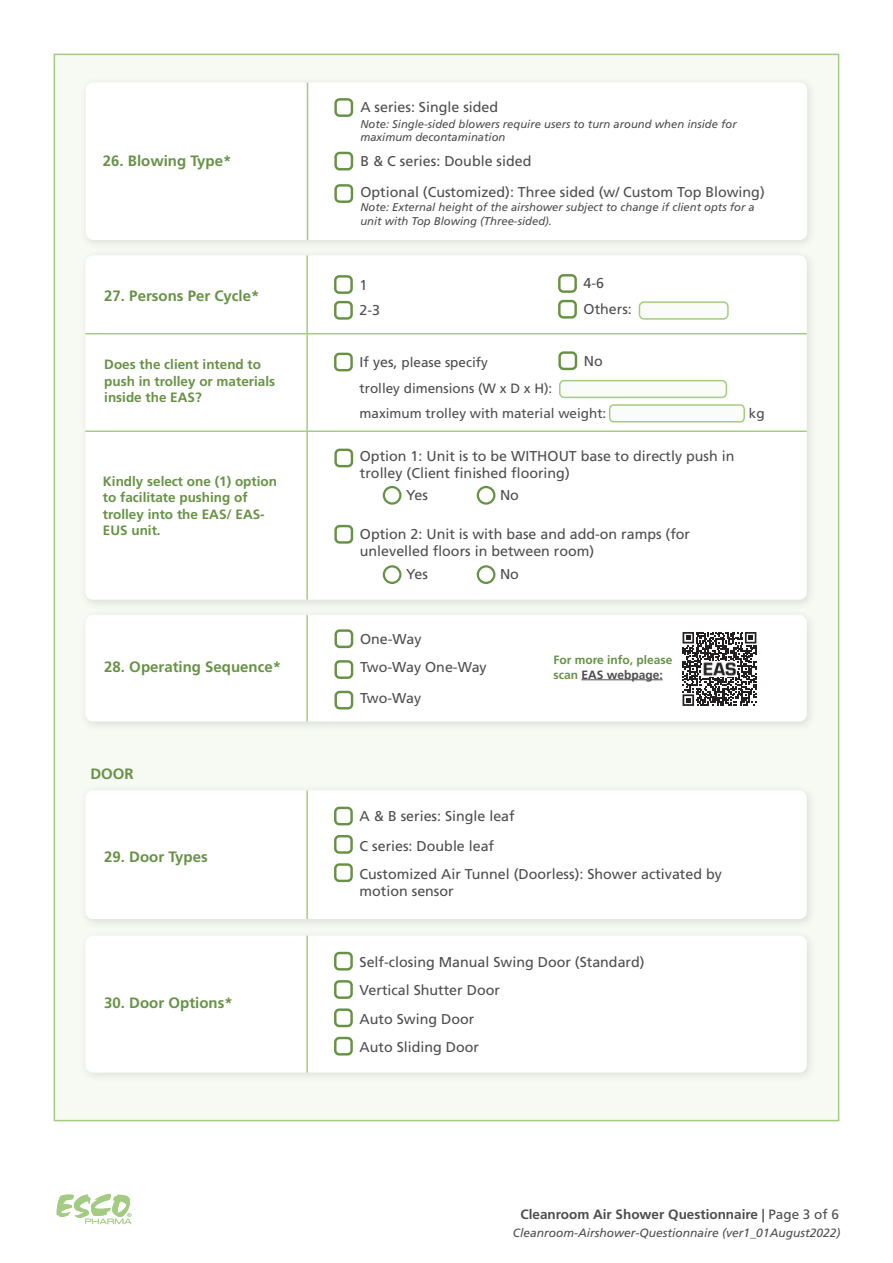
<style>
.page{position:relative;width:893px;height:1263px;background:#fff}
.page>*{position:absolute;margin:0;border:0;box-sizing:border-box;transform-origin:0 0}
.t1{font:700 15px "Frutiger LT Std";color:#679246}
.t2{font:14.25px/17.1px "Frutiger LT Std";color:#4d4d4f}
.t3{font:700 13.5px/16.2px "Frutiger LT Std";color:#679246}
.t4{font:13.5px "Frutiger LT Std";color:#4d4d4f}
.t5{font:700 13.5px "Frutiger LT Std";color:#4d4c4f}
.t6{font:italic 12px "Frutiger LT Std";color:#4d4c4f}
.t7{font:700 12px/14.4px "Frutiger LT Std";color:#679246}
.Small_Asterisk{font:italic 11.25px/13.5px "Frutiger LT Std";color:#4d4d4f}
.s1{font-size:14.25px}
.s2{color:#4d4d4f}
.s3{font-weight:400}
</style>
<div class="page">
<svg style="left:57px;top:1194px;width:74px;height:30px"></svg>
<div style="left:54px;top:54px;width:785px;height:1067px;background:#f6faf3;border:2px solid #a3cc81"></div>
<div style="left:79px;top:785px;width:738px;height:145px;background:#f1f5ee"></div>
<div style="left:85px;top:790px;width:722px;height:129px;background:#fff;border-radius:8px"></div>
<hr style="left:306px;top:790px;width:2px;height:129px;background:#a3cc81">
<div style="left:334px;top:835px;width:19px;height:19px;border:2px solid #679246;border-radius:4px"></div>
<div style="left:334px;top:863px;width:19px;height:19px;border:2px solid #679246;border-radius:4px"></div>
<div style="left:334px;top:807px;width:19px;height:18px;border:2px solid #679246;border-radius:4px"></div>
<div style="left:79px;top:930px;width:738px;height:153px;background:#4d4d4f;opacity:.15"></div>
<div style="left:85px;top:935px;width:722px;height:137px;background:#fff;border-radius:8px"></div>
<hr style="left:306px;top:935px;width:2px;height:137px;background:#a3cc81">
<div style="left:334px;top:980px;width:19px;height:19px;border:2px solid #679246;border-radius:4px"></div>
<div style="left:334px;top:1008px;width:19px;height:19px;border:2px solid #679246;border-radius:4px"></div>
<div style="left:334px;top:1037px;width:19px;height:18px;border:2px solid #679246;border-radius:4px"></div>
<div style="left:334px;top:952px;width:19px;height:18px;border:2px solid #679246;border-radius:4px"></div>
<div style="left:79px;top:77px;width:738px;height:174px;background:#f2f5ef"></div>
<div style="left:86px;top:83px;width:721px;height:157px;background:#fff;border-radius:8px"></div>
<hr style="left:307px;top:83px;width:1px;height:157px;background:#a3cc81">
<div style="left:334px;top:98px;width:19px;height:19px;border:2px solid #679246;border-radius:4px"></div>
<div style="left:334px;top:152px;width:19px;height:18px;border:2px solid #679246;border-radius:4px"></div>
<div style="left:334px;top:184px;width:19px;height:19px;border:2px solid #679246;border-radius:4px"></div>
<div style="left:79px;top:250px;width:738px;height:360px;background:#f1f5ee"></div>
<div style="left:85px;top:255px;width:722px;height:345px;background:#fff;border-radius:8px"></div>
<hr style="left:306px;top:255px;width:2px;height:345px;background:#a3cc81">
<div style="left:334px;top:301px;width:19px;height:19px;border:2px solid #679246;border-radius:4px"></div>
<div style="left:334px;top:525px;width:19px;height:19px;border:2px solid #679246;border-radius:4px"></div>
<div style="left:558px;top:274px;width:19px;height:19px;border:2px solid #679246;border-radius:4px"></div>
<div style="left:558px;top:300px;width:19px;height:19px;border:2px solid #679246;border-radius:4px"></div>
<div style="left:334px;top:275px;width:19px;height:19px;border:2px solid #679246;border-radius:4px"></div>
<div style="left:334px;top:449px;width:19px;height:18px;border:2px solid #679246;border-radius:4px"></div>
<div style="left:334px;top:353px;width:19px;height:18px;border:2px solid #679246;border-radius:4px"></div>
<div style="left:558px;top:351px;width:19px;height:19px;border:2px solid #679246;border-radius:4px"></div>
<div style="left:383px;top:486px;width:18px;height:19px;border:2px solid #679246;border-radius:50%"></div>
<div style="left:383px;top:565px;width:18px;height:19px;border:2px solid #679246;border-radius:50%"></div>
<div style="left:477px;top:486px;width:18px;height:19px;border:2px solid #679246;border-radius:50%"></div>
<div style="left:477px;top:565px;width:18px;height:19px;border:2px solid #679246;border-radius:50%"></div>
<div style="left:639px;top:302px;width:89px;height:17px;background:#f9fcf8;border-radius:4px"></div>
<div style="left:639px;top:301px;width:90px;height:19px;border:2px solid #a3cc81;border-radius:4px"></div>
<div style="left:560px;top:381px;width:166px;height:16px;background:#f9fcf8;border-radius:4px"></div>
<div style="left:559px;top:380px;width:168px;height:18px;border:2px solid #a3cc81;border-radius:4px"></div>
<hr style="left:85px;top:333px;width:722px;height:1px;background:#a3cc81">
<hr style="left:85px;top:430px;width:722px;height:2px;background:#a3cc81">
<div style="left:79px;top:609px;width:738px;height:123px;background:#f0f4ee"></div>
<div style="left:85px;top:615px;width:722px;height:106px;background:#fff;border-radius:8px"></div>
<div style="left:334px;top:629px;width:19px;height:19px;border:2px solid #679246;border-radius:4px"></div>
<div style="left:334px;top:660px;width:19px;height:19px;border:2px solid #679246;border-radius:4px"></div>
<div style="left:334px;top:691px;width:19px;height:18px;border:2px solid #679246;border-radius:4px"></div>
<hr style="left:581px;top:679px;width:82px;height:1px;background:#4d4d4f">
<hr style="left:306px;top:615px;width:2px;height:106px;background:#a3cc81">
<svg style="left:682px;top:632px;width:74px;height:74px"></svg>
<img style="left:702px;top:661px;width:35px;height:15px">
<svg style="left:608px;top:404px;width:137px;height:19px"></svg>
<p class="t1" style="left:103px;top:152px;width:130px">26. Blowing Type*</p>
<p class="t1" style="left:104px;top:287px;width:157px">27. Persons Per Cycle*</p>
<p class="t3" style="left:104px;top:357px;width:172px">Does the client intend to push in trolley or materials inside the EAS?</p>
<p class="t3" style="left:103px;top:473px;width:176px">Kindly select one (1) option to facilitate pushing of trolley into the EAS/ EAS-<br>EUS unit.</p>
<p class="t1" style="left:104px;top:658px;width:178px">28. Operating Sequence*</p>
<p class="t1" style="left:90px;top:765px;width:45px">DOOR</p>
<p class="t1" style="left:104px;top:848px;width:105px">29. Door Types</p>
<p class="t1" style="left:104px;top:993px;width:130px">30. Door Options*</p>
<p class="t2" style="left:360px;top:99px;width:139px">A series: Single sided</p>
<p class="t2" style="left:360px;top:152px;width:173px">B &amp; C series: Double sided</p>
<p class="t2" style="left:360px;top:183px;width:406px">Optional (Customized): Three sided (w/ Custom Top Blowing)</p>
<p class="Small_Asterisk" style="left:360px;top:117px;width:378px">Note: Single-sided blowers require users to turn around when inside for maximum decontamination</p>
<p class="Small_Asterisk" style="left:360px;top:201px;width:396px">Note: External height of the airshower subject to change if client opts for a unit with Top Blowing (Three-sided).</p>
<p class="t2" style="left:360px;top:276px;width:9px">1</p>
<p class="t2" style="left:360px;top:302px;width:22px">2-3</p>
<p class="t2" style="left:584px;top:275px;width:22px">4-6</p>
<p class="t2" style="left:584px;top:301px;width:50px">Others:</p>
<p class="t2" style="left:584px;top:352px;width:20px">No</p>
<p class="t4" style="left:360px;top:355px;width:130px"><span class="s1">If yes,</span> please specify</p>
<p class="t4" style="left:360px;top:380px;width:194px">trolley dimensions (W x D x H):</p>
<p class="t4" style="left:360px;top:406px;width:248px">maximum trolley with material weight:</p>
<p class="t4" style="left:749px;top:406px;width:17px">kg</p>
<p class="t2" style="left:360px;top:448px;width:376px">Option 1: Unit is to be WITHOUT base to directly push in trolley (Client finished flooring)</p>
<p class="t2" style="left:406px;top:486px;width:23px">Yes</p>
<p class="t2" style="left:500px;top:486px;width:20px">No</p>
<p class="t2" style="left:360px;top:525px;width:332px">Option 2: Unit is with base and add-on ramps (for</p>
<p class="t2" style="left:360px;top:542px;width:236px">unlevelled floors in between room)</p>
<p class="t2" style="left:406px;top:565px;width:23px">Yes</p>
<p class="t2" style="left:500px;top:565px;width:20px">No</p>
<p class="t2" style="left:360px;top:630px;width:63px">One-Way</p>
<p class="t2" style="left:360px;top:659px;width:128px">Two-Way One-Way</p>
<p class="t7" style="left:553px;top:653px;width:121px">For more info, please scan <span class="s2">EAS webpage:</span></p>
<p class="t2" style="left:360px;top:689px;width:63px">Two-Way</p>
<p class="t2" style="left:360px;top:808px;width:157px">A &amp; B series: Single leaf</p>
<p class="t2" style="left:360px;top:837px;width:136px">C series: Double leaf</p>
<p class="t2" style="left:360px;top:865px;width:364px">Customized Air Tunnel (Doorless): Shower activated by motion sensor</p>
<p class="t2" style="left:360px;top:953px;width:287px">Self-closing Manual Swing Door (Standard)</p>
<p class="t2" style="left:360px;top:982px;width:142px">Vertical Shutter Door</p>
<p class="t2" style="left:360px;top:1010px;width:116px">Auto Swing Door</p>
<p class="t2" style="left:360px;top:1039px;width:121px">Auto Sliding Door</p>
<p class="t5" style="left:521px;top:1206px;width:320px">Cleanroom Air Shower Questionnaire | <span class="s3">Page 3 of 6</span></p>
<p class="t6" style="left:513px;top:1225px;width:329px">Cleanroom-Airshower-Questionnaire (ver1_01August2022)</p>
</div>
